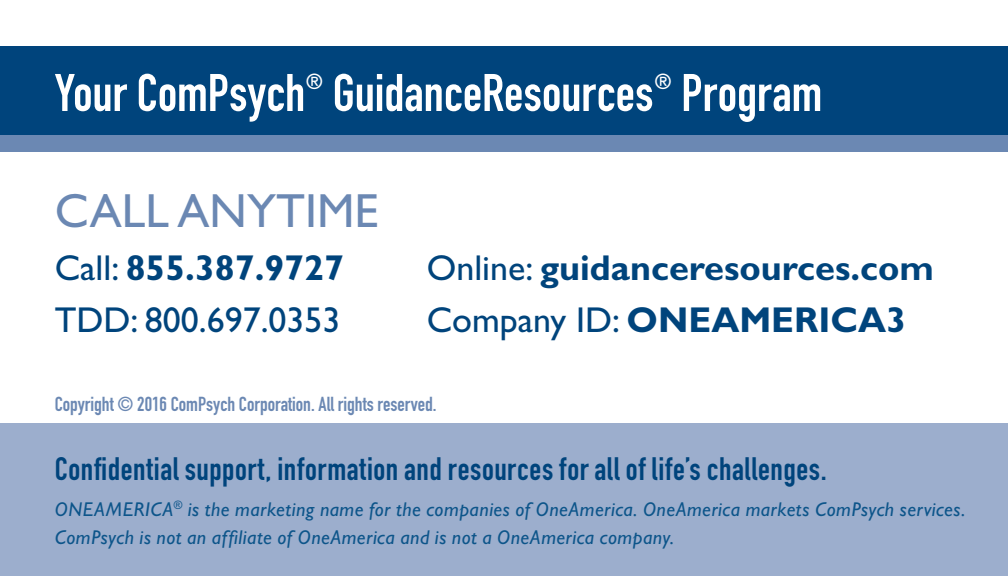
<style>
.page{position:relative;width:1008px;height:576px;background:#fff}
.page>*{position:absolute;margin:0;border:0;box-sizing:border-box;transform-origin:0 0}
.t1{font:52px "DIN Engschrift LT";color:#fff}
.t2{font:48px "Gill Sans Std";color:#6b88b3}
.t3{font:700 36px "Gill Sans Std";color:#00447c}
.t4{font:36px "Gill Sans Std";color:#00447c}
.t5{font:32px "DIN Engschrift LT";letter-spacing:.02em;color:#00447c}
.t6{font:21.6px "DIN Engschrift LT";color:#fff}
.t7{font:italic 20px/28px "Gill Sans Std";letter-spacing:.025em;color:#0d558a}
.t8{font:20px "DIN Engschrift LT Alternate";color:#6b88b3}
.s1{font-weight:400}
</style>
<div class="page">
<div style="left:0;top:52px;width:1008px;height:99px;background:#6b88b3"></div>
<div style="left:0;top:423px;width:1008px;height:153px;background:#9caecd"></div>
<div style="left:0;top:46px;width:1008px;height:89px;background:#00447c"></div>
<h1 class="t1" style="left:55px;top:62px;width:252px">Your ComPsych</h1>
<p class="t6" style="left:306px;top:68px;width:19px">®</p>
<h1 class="t1" style="left:333px;top:62px;width:322px">GuidanceResources</h1>
<p class="t6" style="left:654px;top:68px;width:19px">®</p>
<h1 class="t1" style="left:681px;top:62px;width:143px">Program</h1>
<h2 class="t2" style="left:55px;top:184px;width:325px">CALL ANYTIME</h2>
<h3 class="t3" style="left:55px;top:246px;width:291px"><span class="s1">Call:</span> 855.387.9727</h3>
<h3 class="t3" style="left:427px;top:246px;width:509px"><span class="s1">Online:</span> guidanceresources.com</h3>
<h3 class="t4" style="left:55px;top:299px;width:287px">TDD: 800.697.0353</h3>
<h3 class="t3" style="left:427px;top:299px;width:481px"><span class="s1">Company ID:</span> ONEAMERICA3</h3>
<p class="t8" style="left:55px;top:393px;width:383px">Copyright © 2016 ComPsych Corporation. All rights reserved.</p>
<h3 class="t5" style="left:55px;top:450px;width:773px">Confidential support, information and resources for all of life’s challenges.</h3>
<p class="t7" style="left:55px;top:495px;width:912px">ONEAMERICA<sup>®</sup> is the marketing name for the companies of OneAmerica. OneAmerica markets ComPsych services.<br>ComPsych is not an affiliate of OneAmerica and is not a OneAmerica company.</p>
</div>
